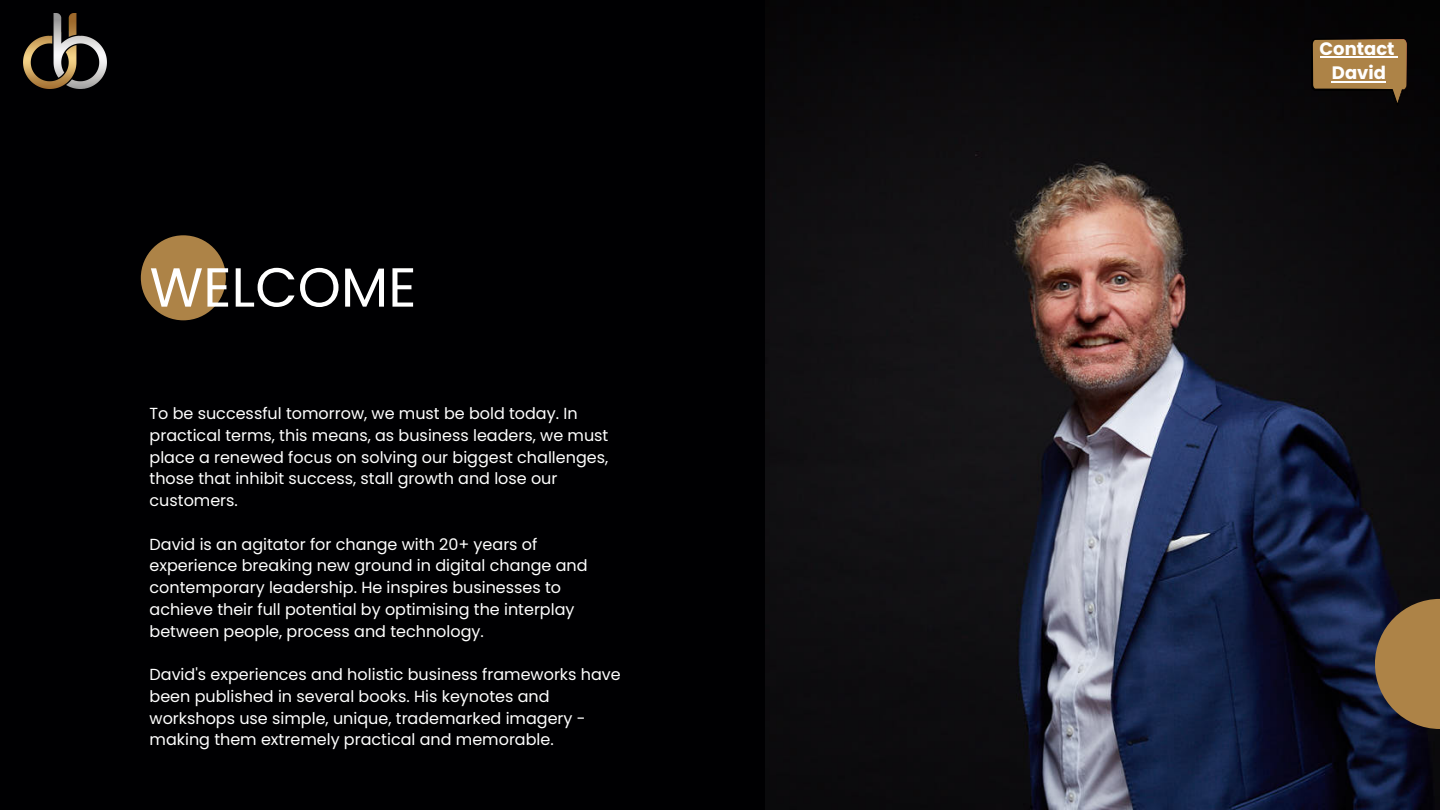
<style>
.page{position:relative;width:1440px;height:810px;background:#000002}
.page>*{position:absolute;margin:0;border:0;box-sizing:border-box;transform-origin:0 0}
.t1{font:55px "Poppins";color:#fff}
.t2{font:700 18px/24.8px "Poppins";color:#fff;text-align:center}
.t3{font:16px/21.8px "Poppins";color:#fff}
</style>
<div class="page">
<img style="left:766px;top:28px;width:674px;height:782px">
<svg style="left:1375px;top:599px;width:65px;height:130px;fill:#ad8347"></svg>
<div style="left:141px;top:235px;width:85px;height:85px;background:#ad8347;border-radius:50%"></div>
<img style="left:24px;top:14px;width:82px;height:75px">
<svg style="left:1311px;top:39px;width:96px;height:67px"></svg>
<hr style="left:1332px;top:81px;width:54px;height:1px;background:#fff">
<p class="t1" style="left:150px;top:249px;width:268px">WELCOME</p>
<h1 class="t3" style="left:150px;top:403px;width:460px">To be successful tomorrow, we must be bold today. In practical terms, this means, as business leaders, we must place a renewed focus on solving our biggest challenges, those that inhibit success, stall growth and lose our customers.</h1>
<p class="t3" style="left:150px;top:533px;width:440px">David is an agitator for change with 20+ years of experience breaking new ground in digital change and contemporary leadership. He inspires businesses to achieve their full potential by optimising the interplay between people, process and technology.</p>
<p class="t3" style="left:150px;top:664px;width:473px">David's experiences and holistic business frameworks have been published in several books. His keynotes and workshops use simple, unique, trademarked imagery - making them extremely practical and memorable.</p>
<h2 class="t2" style="left:1320px;top:36px;width:76px">Contact<br>David</h2>
</div>
